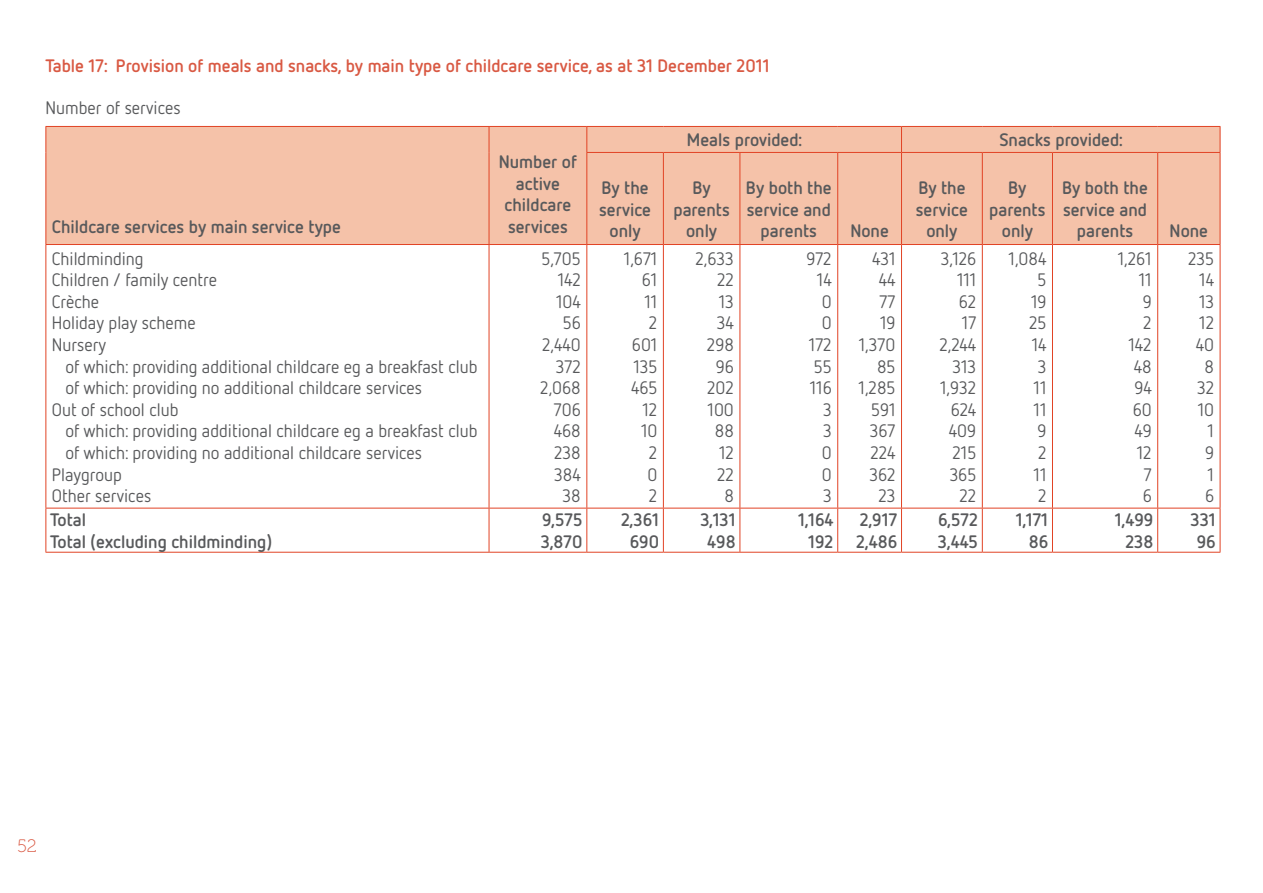
<style>
.page{position:relative;width:1263px;height:893px;background:#fff}
.page>*{position:absolute;margin:0;border:0;box-sizing:border-box;transform-origin:0 0}
.t1{font:18px/21.6px "Netto OT";color:#58595b;text-align:right}
.t2{font:700 18px/21.6px "Netto OT";color:#58595b;text-align:center}
.t3{font:700 18px "Netto OT";color:#d95943}
.t4{font:18px "Museo 100";color:#d95943}
</style>
<div class="page">
<div style="left:46px;top:127px;width:1174px;height:117px;background:#f5c2a9"></div>
<hr style="left:45px;top:126px;width:444px;height:1px;background:#e14325">
<svg style="left:45px;top:127px;width:1px;height:25px"></svg>
<hr style="left:489px;top:126px;width:98px;height:1px;background:#e14325">
<svg style="left:489px;top:127px;width:1px;height:25px"></svg>
<hr style="left:587px;top:126px;width:76px;height:1px;background:#e14325">
<svg style="left:586px;top:127px;width:1px;height:25px"></svg>
<hr style="left:663px;top:126px;width:77px;height:1px;background:#e14325">
<hr style="left:740px;top:126px;width:98px;height:1px;background:#e14325">
<hr style="left:838px;top:126px;width:63px;height:1px;background:#e14325">
<hr style="left:901px;top:126px;width:81px;height:1px;background:#e14325">
<svg style="left:901px;top:127px;width:1px;height:25px"></svg>
<hr style="left:982px;top:126px;width:70px;height:1px;background:#e14325">
<hr style="left:1052px;top:126px;width:106px;height:1px;background:#e14325">
<hr style="left:1158px;top:126px;width:62px;height:1px;background:#e14325">
<svg style="left:1220px;top:127px;width:1px;height:25px"></svg>
<hr style="left:45px;top:152px;width:1px;height:92px;background:#e14325">
<hr style="left:489px;top:152px;width:1px;height:92px;background:#e14325">
<hr style="left:586px;top:152px;width:77px;height:1px;background:#e14325">
<hr style="left:586px;top:153px;width:1px;height:91px;background:#e14325">
<hr style="left:663px;top:152px;width:77px;height:1px;background:#e14325">
<hr style="left:663px;top:153px;width:1px;height:91px;background:#e14325">
<hr style="left:740px;top:152px;width:98px;height:1px;background:#e14325">
<hr style="left:739px;top:153px;width:1px;height:91px;background:#e14325">
<hr style="left:838px;top:152px;width:63px;height:1px;background:#e14325">
<hr style="left:837px;top:153px;width:1px;height:91px;background:#e14325">
<hr style="left:901px;top:152px;width:81px;height:1px;background:#e14325">
<hr style="left:901px;top:153px;width:1px;height:91px;background:#e14325">
<hr style="left:982px;top:152px;width:70px;height:1px;background:#e14325">
<hr style="left:982px;top:153px;width:1px;height:91px;background:#e14325">
<hr style="left:1052px;top:152px;width:106px;height:1px;background:#e14325">
<hr style="left:1052px;top:153px;width:1px;height:91px;background:#e14325">
<hr style="left:1158px;top:152px;width:62px;height:1px;background:#e14325">
<hr style="left:1157px;top:153px;width:1px;height:91px;background:#e14325">
<hr style="left:1220px;top:153px;width:1px;height:91px;background:#e14325">
<hr style="left:45px;top:244px;width:444px;height:1px;background:#e14325">
<hr style="left:45px;top:245px;width:1px;height:263px;background:#e14325">
<hr style="left:489px;top:244px;width:98px;height:1px;background:#e14325">
<hr style="left:489px;top:245px;width:1px;height:263px;background:#e14325">
<hr style="left:587px;top:244px;width:76px;height:1px;background:#e14325">
<hr style="left:586px;top:245px;width:1px;height:263px;background:#e14325">
<hr style="left:663px;top:244px;width:77px;height:1px;background:#e14325">
<hr style="left:663px;top:245px;width:1px;height:263px;background:#e14325">
<hr style="left:740px;top:244px;width:98px;height:1px;background:#e14325">
<hr style="left:739px;top:245px;width:1px;height:263px;background:#e14325">
<hr style="left:838px;top:244px;width:63px;height:1px;background:#e14325">
<hr style="left:837px;top:245px;width:1px;height:263px;background:#e14325">
<hr style="left:901px;top:244px;width:81px;height:1px;background:#e14325">
<hr style="left:901px;top:245px;width:1px;height:263px;background:#e14325">
<hr style="left:982px;top:244px;width:70px;height:1px;background:#e14325">
<hr style="left:982px;top:245px;width:1px;height:263px;background:#e14325">
<hr style="left:1052px;top:244px;width:106px;height:1px;background:#e14325">
<hr style="left:1052px;top:245px;width:1px;height:263px;background:#e14325">
<hr style="left:1158px;top:244px;width:62px;height:1px;background:#e14325">
<hr style="left:1157px;top:245px;width:1px;height:263px;background:#e14325">
<hr style="left:1220px;top:245px;width:1px;height:263px;background:#e14325">
<hr style="left:45px;top:508px;width:444px;height:1px;background:#e14325">
<hr style="left:45px;top:508px;width:1px;height:44px;background:#e14325">
<hr style="left:489px;top:508px;width:98px;height:1px;background:#e14325">
<hr style="left:489px;top:508px;width:1px;height:44px;background:#e14325">
<hr style="left:587px;top:508px;width:76px;height:1px;background:#e14325">
<hr style="left:586px;top:508px;width:1px;height:44px;background:#e14325">
<hr style="left:663px;top:508px;width:77px;height:1px;background:#e14325">
<hr style="left:663px;top:508px;width:1px;height:44px;background:#e14325">
<hr style="left:740px;top:508px;width:98px;height:1px;background:#e14325">
<hr style="left:739px;top:508px;width:1px;height:44px;background:#e14325">
<hr style="left:838px;top:508px;width:63px;height:1px;background:#e14325">
<hr style="left:837px;top:508px;width:1px;height:44px;background:#e14325">
<hr style="left:901px;top:508px;width:81px;height:1px;background:#e14325">
<hr style="left:901px;top:508px;width:1px;height:44px;background:#e14325">
<hr style="left:982px;top:508px;width:70px;height:1px;background:#e14325">
<hr style="left:982px;top:508px;width:1px;height:44px;background:#e14325">
<hr style="left:1052px;top:508px;width:106px;height:1px;background:#e14325">
<hr style="left:1052px;top:508px;width:1px;height:44px;background:#e14325">
<hr style="left:1158px;top:508px;width:62px;height:1px;background:#e14325">
<hr style="left:1157px;top:508px;width:1px;height:44px;background:#e14325">
<hr style="left:1220px;top:508px;width:1px;height:44px;background:#e14325">
<hr style="left:45px;top:552px;width:444px;height:1px;background:#e14325">
<hr style="left:489px;top:552px;width:98px;height:1px;background:#e14325">
<hr style="left:587px;top:552px;width:76px;height:1px;background:#e14325">
<hr style="left:663px;top:552px;width:77px;height:1px;background:#e14325">
<hr style="left:740px;top:552px;width:98px;height:1px;background:#e14325">
<hr style="left:838px;top:552px;width:63px;height:1px;background:#e14325">
<hr style="left:901px;top:552px;width:81px;height:1px;background:#e14325">
<hr style="left:982px;top:552px;width:70px;height:1px;background:#e14325">
<hr style="left:1052px;top:552px;width:106px;height:1px;background:#e14325">
<hr style="left:1158px;top:552px;width:62px;height:1px;background:#e14325">
<p class="t3" style="left:45px;top:55px;width:726px">Table 17: Provision of meals and snacks, by main type of childcare service, as at 31 December 2011</p>
<p class="t1" style="left:45px;top:96px;width:137px">Number of services</p>
<p class="t2" style="left:52px;top:215px;width:291px">Childcare services by main service type</p>
<p class="t1" style="left:52px;top:247px;width:167px;text-align:left">Childminding<br>Children / family centre<br>Crèche<br>Holiday play scheme<br>Nursery</p>
<p class="t1" style="left:65px;top:355px;width:414px">of which: providing additional childcare eg a breakfast club</p>
<p class="t1" style="left:65px;top:377px;width:358px">of which: providing no additional childcare services</p>
<p class="t1" style="left:52px;top:398px;width:128px">Out of school club</p>
<p class="t1" style="left:65px;top:420px;width:414px">of which: providing additional childcare eg a breakfast club</p>
<p class="t1" style="left:65px;top:441px;width:358px">of which: providing no additional childcare services</p>
<p class="t1" style="left:52px;top:463px;width:72px">Playgroup</p>
<p class="t1" style="left:52px;top:485px;width:101px">Other services</p>
<p class="t2" style="left:499px;top:150px;width:80px">Number of active childcare services</p>
<p class="t2" style="left:687px;top:129px;width:117px">Meals provided:</p>
<p class="t2" style="left:999px;top:129px;width:125px">Snacks provided:</p>
<p class="t2" style="left:599px;top:176px;width:54px">By the service only</p>
<p class="t2" style="left:673px;top:176px;width:58px">By parents only</p>
<p class="t2" style="left:746px;top:176px;width:87px">By both the service and parents</p>
<p class="t2" style="left:850px;top:220px;width:40px">None</p>
<p class="t2" style="left:916px;top:176px;width:54px">By the service only</p>
<p class="t2" style="left:989px;top:176px;width:58px">By parents only</p>
<p class="t2" style="left:1062px;top:176px;width:87px">By both the service and parents</p>
<p class="t2" style="left:1169px;top:220px;width:40px">None</p>
<p class="t1" style="left:540px;top:247px;width:42px">5,705<br>142<br>104<br>56<br>2,440<br>372<br>2,068<br>706<br>468<br>238<br>384<br>38</p>
<p class="t1" style="left:624px;top:247px;width:35px">1,671<br>61<br>11<br>2<br>601<br>135<br>465<br>12<br>10<br>2<br>0<br>2</p>
<p class="t1" style="left:695px;top:247px;width:40px">2,633<br>22<br>13<br>34<br>298<br>96<br>202<br>100<br>88<br>12<br>22<br>8</p>
<p class="t1" style="left:806px;top:247px;width:27px">972<br>14<br>0<br>0<br>172<br>55<br>116<br>3<br>3<br>0<br>0<br>3</p>
<p class="t1" style="left:858px;top:247px;width:38px">431<br>44<br>77<br>19<br>1,370<br>85<br>1,285<br>591<br>367<br>224<br>362<br>23</p>
<p class="t1" style="left:939px;top:247px;width:38px">3,126<br>111<br>62<br>17<br>2,244<br>313<br>1,932<br>624<br>409<br>215<br>365<br>22</p>
<p class="t1" style="left:1008px;top:247px;width:39px">1,084<br>5<br>19<br>25<br>14<br>3<br>11<br>11<br>9<br>2<br>11<br>2</p>
<p class="t1" style="left:1118px;top:247px;width:35px">1,261<br>11<br>9<br>2<br>142<br>48<br>94<br>60<br>49<br>12<br>7<br>6</p>
<p class="t1" style="left:1188px;top:247px;width:27px">235<br>14<br>13<br>12<br>40<br>8<br>32<br>10<br>1<br>9<br>1<br>6</p>
<p class="t2" style="left:50px;top:509px;width:223px;text-align:left">Total<br>Total (excluding childminding)</p>
<p class="t2" style="left:541px;top:509px;width:43px;text-align:left">9,575<br>3,870</p>
<p class="t2" style="left:621px;top:509px;width:40px">2,361<br>690</p>
<p class="t2" style="left:700px;top:509px;width:37px">3,131<br>498</p>
<p class="t2" style="left:798px;top:509px;width:37px">1,164<br>192</p>
<p class="t2" style="left:856px;top:509px;width:42px;text-align:left">2,917<br>2,486</p>
<p class="t2" style="left:938px;top:509px;width:42px;text-align:left">6,572<br>3,445</p>
<p class="t2" style="left:1016px;top:509px;width:34px;text-align:right">1,171<br>86</p>
<p class="t2" style="left:1115px;top:509px;width:40px">1,499<br>238</p>
<p class="t2" style="left:1190px;top:509px;width:27px">331<br>96</p>
<p class="t4" style="left:17px;top:837px;width:21px">52</p>
</div>
